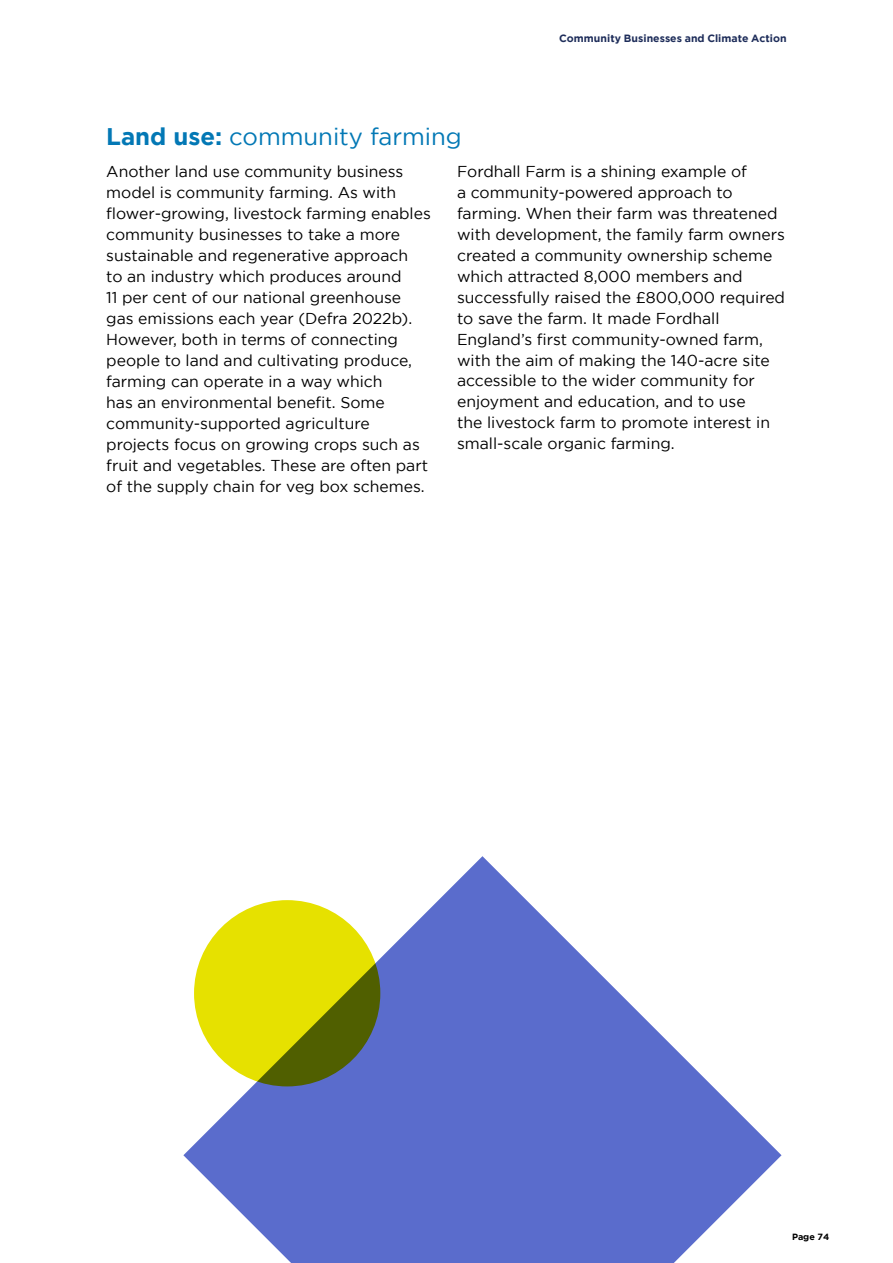
<style>
.page{position:relative;width:893px;height:1263px;background:#fff}
.page>*{position:absolute;margin:0;border:0;box-sizing:border-box;transform-origin:0 0}
.t1{font:24px "Gotham";color:#0378b5}
.t2{font:15.75px/21px "Gotham";color:#000}
.t3{font:700 10.5px "Gotham";letter-spacing:.005em;color:#1e2d5a}
.t4{font:700 9px "Gotham";letter-spacing:-.005em;color:#000}
.s1{font-weight:700}
</style>
<div class="page">
<svg style="left:183px;top:856px;width:598px;height:407px;fill:#5a6ccc"></svg>
<svg style="left:194px;top:900px;width:186px;height:186px;background:#c4c401"></svg>
<p class="t3" style="left:559px;top:32px;width:229px">Community Businesses and Climate Action</p>
<h1 class="t1" style="left:106px;top:123px;width:357px"><span class="s1">Land use:</span> community farming</h1>
<p class="t2" style="left:106px;top:160px;width:326px">Another land use community business model is community farming. As with flower-growing, livestock farming enables community businesses to take a more sustainable and regenerative approach<br>to an industry which produces around<br>11 per cent of our national greenhouse gas emissions each year (Defra 2022b).<br>However, both in terms of connecting people to land and cultivating produce, farming can operate in a way which<br>has an environmental benefit. Some community-supported agriculture projects focus on growing crops such as fruit and vegetables. These are often part of the supply chain for veg box schemes.</p>
<p class="t2" style="left:457px;top:160px;width:329px">Fordhall Farm is a shining example of<br>a community-powered approach to farming. When their farm was threatened with development, the family farm owners created a community ownership scheme which attracted 8,000 members and successfully raised the £800,000 required to save the farm. It made Fordhall England’s first community-owned farm, with the aim of making the 140-acre site accessible to the wider community for enjoyment and education, and to use<br>the livestock farm to promote interest in small-scale organic farming.</p>
<p class="t4" style="left:792px;top:1231px;width:39px">Page 74</p>
</div>
